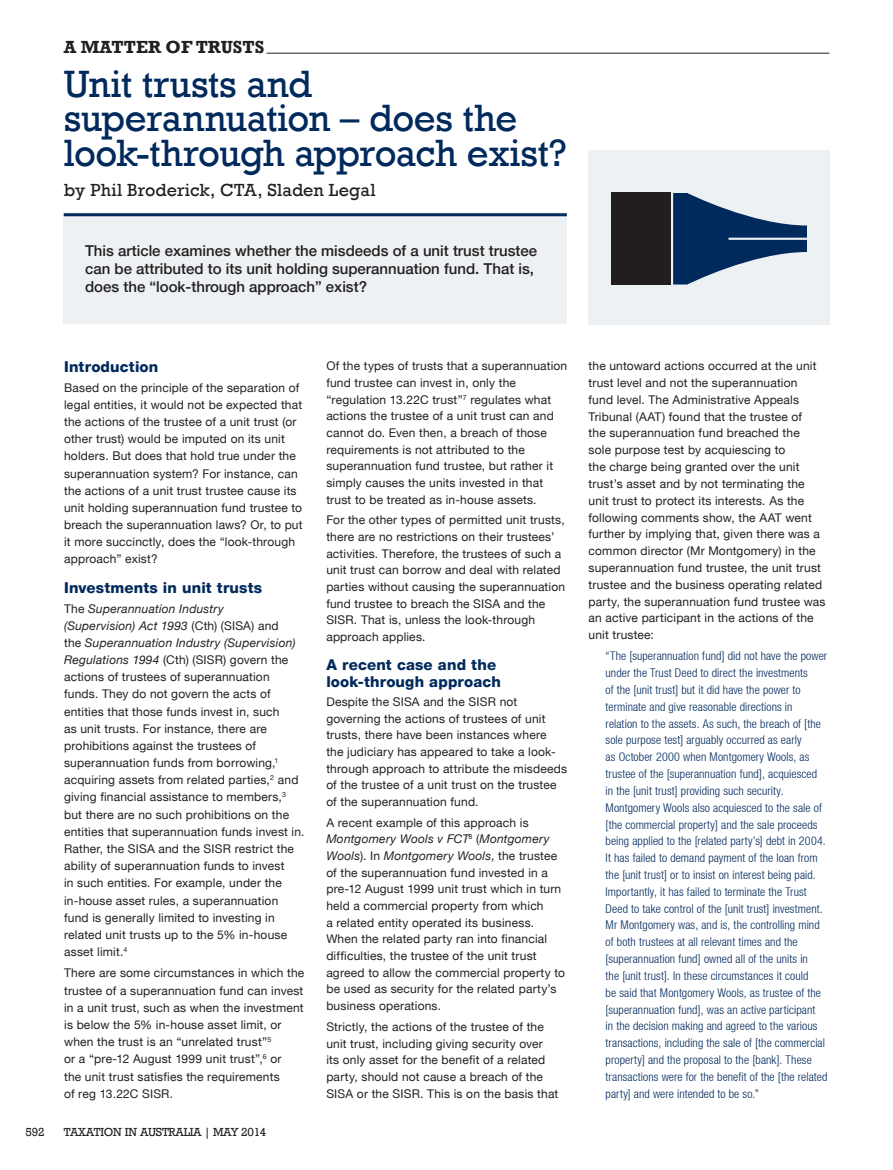
<style>
.page{position:relative;width:893px;height:1170px;background:#fff}
.page>*{position:absolute;margin:0;border:0;box-sizing:border-box;transform-origin:0 0}
.Regular_headline{font:39px/34.5px "Rockwell";letter-spacing:-.015em;color:#00295c}
.Feature_headline{font:18px "Rockwell";letter-spacing:.005em;color:#231f20}
.Header_Section{font:700 18px "Rockwell";color:#231f20}
.Abstract_-_Regular{font:500 15px/18px "Helvetica Neue LT";color:#231f20}
.Heading_1{font:800 15px/16.6px "Helvetica Neue LT";letter-spacing:.01em;color:#00295c}
.Body_copy{font:12px/17.1px "Helvetica Neue LT";letter-spacing:.015em;color:#231f20}
.Body_quote_1{font:300 condensed 12px/16.8px "Helvetica Neue LT";letter-spacing:.01em;color:#00295c}
.t1{font:12px "Rockwell";letter-spacing:-.02em;color:#231f20}
.s1{font-style:italic}
</style>
<div class="page">
<div style="left:64px;top:213px;width:503px;height:111px;background:#edf1f3"></div>
<hr style="left:64px;top:213px;width:503px;height:3px;background:#00295c">
<div style="left:588px;top:150px;width:241px;height:174px;background:#edf1f3"></div>
<svg style="left:673px;top:193px;width:134px;height:91px"></svg>
<div style="left:612px;top:193px;width:59px;height:92px;background:#221e20"></div>
<hr style="left:729px;top:238px;width:92px;height:2px;background:#edf1f3">
<hr style="left:266px;top:53px;width:563px;height:1px;background:#231f20">
<p class="Header_Section" style="left:64px;top:36px;width:202px">A MATTER OF TRUSTS</p>
<p class="Regular_headline" style="left:64px;top:67px;width:504px">Unit trusts and superannuation – does the look-through approach exist?</p>
<p class="Feature_headline" style="left:64px;top:179px;width:313px">by Phil Broderick, CTA, Sladen Legal</p>
<p class="Abstract_-_Regular" style="left:85px;top:241px;width:454px">This article examines whether the misdeeds of a unit trust trustee can be attributed to its unit holding superannuation fund. That is, does the “look-through approach” exist?</p>
<p class="Heading_1" style="left:64px;top:358px;width:96px">Introduction</p>
<p class="Body_copy" style="left:64px;top:378px;width:240px">Based on the principle of the separation of legal entities, it would not be expected that the actions of the trustee of a unit trust (or other trust) would be imputed on its unit holders. But does that hold true under the superannuation system? For instance, can the actions of a unit trust trustee cause its unit holding superannuation fund trustee to breach the superannuation laws? Or, to put it more succinctly, does the “look-through approach” exist?</p>
<p class="Heading_1" style="left:64px;top:579px;width:200px">Investments in unit trusts</p>
<p class="Body_copy" style="left:64px;top:599px;width:242px">The <span class="s1">Superannuation Industry<br>(Supervision) Act 1993</span> (Cth) (SISA) and<br>the <span class="s1">Superannuation Industry (Supervision)<br>Regulations 1994</span> (Cth) (SISR) govern the actions of trustees of superannuation funds. They do not govern the acts of entities that those funds invest in, such<br>as unit trusts. For instance, there are prohibitions against the trustees of superannuation funds from borrowing,<sup>1 </sup>acquiring assets from related parties,<sup>2</sup> and giving financial assistance to members,<sup>3 </sup>but there are no such prohibitions on the entities that superannuation funds invest in.<br>Rather, the SISA and the SISR restrict the ability of superannuation funds to invest<br>in such entities. For example, under the in-house asset rules, a superannuation fund is generally limited to investing in related unit trusts up to the 5% in-house asset limit.<sup>4</sup></p>
<p class="Body_copy" style="left:64px;top:964px;width:242px">There are some circumstances in which the trustee of a superannuation fund can invest in a unit trust, such as when the investment is below the 5% in-house asset limit, or when the trust is an “unrelated trust”<sup>5<br></sup>or a “pre-12 August 1999 unit trust”,<sup>6</sup> or<br>the unit trust satisfies the requirements<br>of reg 13.22C SISR.</p>
<p class="t1" style="left:26px;top:1125px;width:21px">592</p>
<p class="t1" style="left:64px;top:1124px;width:204px">TAXATION IN AUSTRALIA | MAY 2014</p>
<p class="Body_copy" style="left:326px;top:357px;width:242px;line-height:16.6px">Of the types of trusts that a superannuation fund trustee can invest in, only the “regulation 13.22C trust”<sup>7</sup> regulates what actions the trustee of a unit trust can and cannot do. Even then, a breach of those requirements is not attributed to the superannuation fund trustee, but rather it simply causes the units invested in that trust to be treated as in-house assets.</p>
<p class="Body_copy" style="left:326px;top:511px;width:240px;line-height:16.6px">For the other types of permitted unit trusts, there are no restrictions on their trustees’ activities. Therefore, the trustees of such a unit trust can borrow and deal with related parties without causing the superannuation fund trustee to breach the SISA and the SISR. That is, unless the look-through approach applies.</p>
<p class="Heading_1" style="left:326px;top:656px;width:176px">A recent case and the look-through approach</p>
<p class="Body_copy" style="left:326px;top:693px;width:242px;line-height:16.6px">Despite the SISA and the SISR not governing the actions of trustees of unit trusts, there have been instances where<br>the judiciary has appeared to take a look&shy;through approach to attribute the misdeeds of the trustee of a unit trust on the trustee of the superannuation fund.</p>
<p class="Body_copy" style="left:326px;top:814px;width:240px;line-height:16.6px">A recent example of this approach is <span class="s1">Montgomery Wools v FCT</span><sup>8</sup> (<span class="s1">Montgomery Wools</span>). In <span class="s1">Montgomery Wools</span>, the trustee of the superannuation fund invested in a pre-12 August 1999 unit trust which in turn held a commercial property from which<br>a related entity operated its business.<br>When the related party ran into financial difficulties, the trustee of the unit trust agreed to allow the commercial property to be used as security for the related party’s business operations.</p>
<p class="Body_copy" style="left:326px;top:1018px;width:234px;line-height:16.6px">Strictly, the actions of the trustee of the unit trust, including giving security over its only asset for the benefit of a related party, should not cause a breach of the SISA or the SISR. This is on the basis that</p>
<p class="Body_copy" style="left:589px;top:357px;width:238px">the untoward actions occurred at the unit trust level and not the superannuation<br>fund level. The Administrative Appeals Tribunal (AAT) found that the trustee of<br>the superannuation fund breached the<br>sole purpose test by acquiescing to<br>the charge being granted over the unit trust’s asset and by not terminating the unit trust to protect its interests. As the following comments show, the AAT went further by implying that, given there was a common director (Mr Montgomery) in the superannuation fund trustee, the unit trust trustee and the business operating related party, the superannuation fund trustee was an active participant in the actions of the unit trustee:</p>
<p class="Body_quote_1" style="left:606px;top:647px;width:223px">“The [superannuation fund] did not have the power under the Trust Deed to direct the investments<br>of the [unit trust] but it did have the power to terminate and give reasonable directions in relation to the assets. As such, the breach of [the sole purpose test] arguably occurred as early<br>as October 2000 when Montgomery Wools, as trustee of the [superannuation fund], acquiesced in the [unit trust] providing such security.<br>Montgomery Wools also acquiesced to the sale of [the commercial property] and the sale proceeds being applied to the [related party’s] debt in 2004.<br>It has failed to demand payment of the loan from the [unit trust] or to insist on interest being paid.<br>Importantly, it has failed to terminate the Trust Deed to take control of the [unit trust] investment.<br>Mr Montgomery was, and is, the controlling mind of both trustees at all relevant times and the [superannuation fund] owned all of the units in<br>the [unit trust]. In these circumstances it could<br>be said that Montgomery Wools, as trustee of the [superannuation fund], was an active participant<br>in the decision making and agreed to the various transactions, including the sale of [the commercial property] and the proposal to the [bank]. These transactions were for the benefit of the [the related party] and were intended to be so.”</p>
</div>
